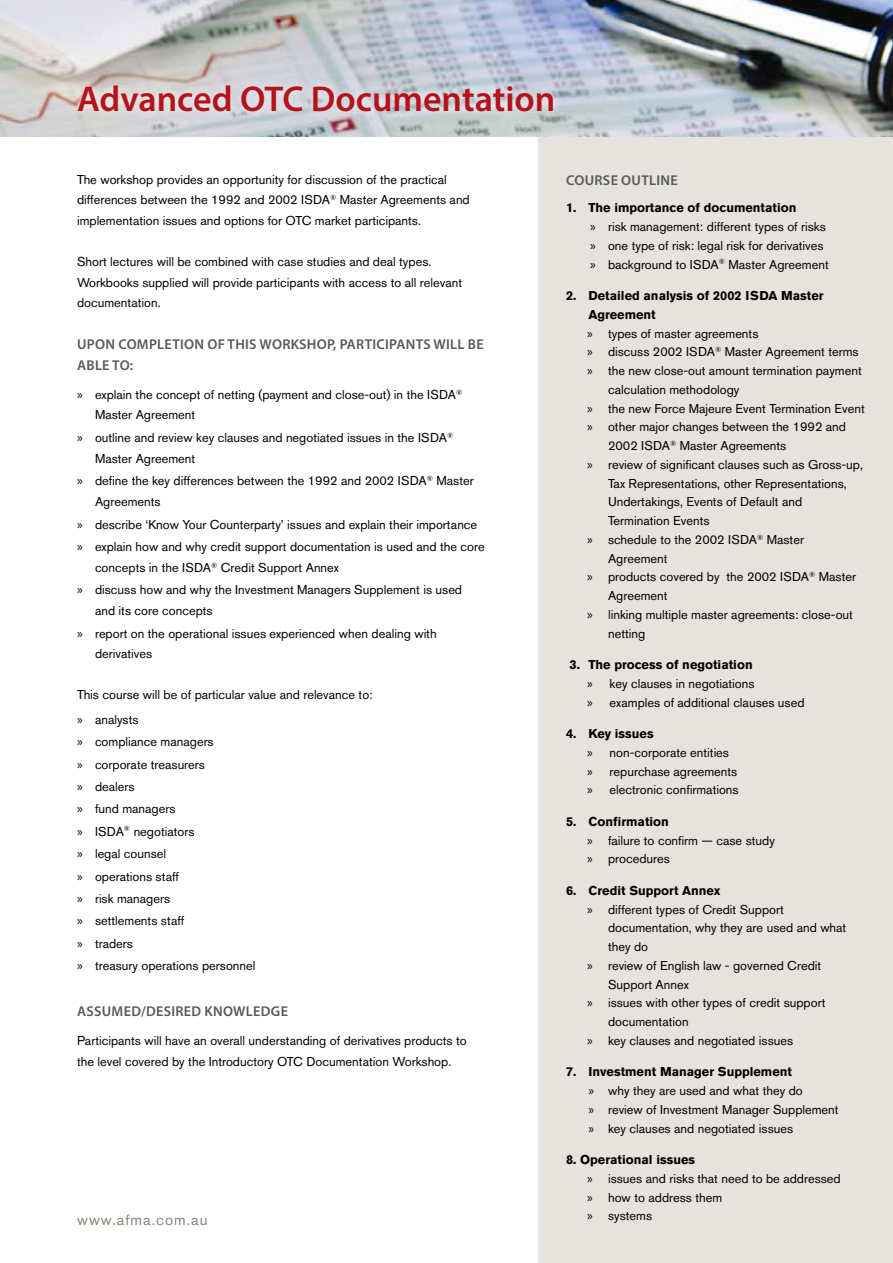
<style>
.page{position:relative;width:893px;height:1263px;background:#fff}
.page>*{position:absolute;margin:0;border:0;box-sizing:border-box;transform-origin:0 0}
.t1{font:600 36px "Myriad Pro";color:#b5121b}
.t2{font:15px "Akzidenz Grotesk BE";letter-spacing:.07em;color:#8f7f70}
.t3{font:600 14.25px/21px "Myriad Pro";letter-spacing:.02em;color:#58595b}
.t4{font:12.75px/18.8px "Akzidenz Grotesk BE";color:#000}
.t5{font:700 12.75px "Akzidenz Grotesk BE";color:#000}
.s1{font-family:"Myriad Pro";font-size:13.5px}
.s2{font-weight:700}
</style>
<div class="page">
<div style="left:539px;top:0;width:354px;height:1263px;background:#e6e2dd"></div>
<img style="left:0;top:0;width:893px;height:136px">
<div style="left:69px;top:77px;width:494px;height:44px;background:#fff;opacity:.75"></div>
<h1 class="t1" style="left:77px;top:76px;width:480px">Advanced OTC Documentation</h1>
<p class="t4" style="left:77px;top:169px;width:394px;line-height:20.5px">The workshop provides an opportunity for discussion of the practical differences between the 1992 and 2002 ISDA<sup>®</sup> Master Agreements and implementation issues and options for OTC market participants.</p>
<p class="t4" style="left:77px;top:251px;width:387px;line-height:20.5px">Short lectures will be combined with case studies and deal types.<br>Workbooks supplied will provide participants with access to all relevant documentation.</p>
<p class="t3" style="left:77px;top:333px;width:408px">UPON COMPLETION OF THIS WORKSHOP, PARTICIPANTS WILL BE<br>ABLE TO:</p>
<p class="t4" style="left:95px;top:384px;width:369px;line-height:20.5px;text-indent:-18px"><span class="s1">»</span> explain the concept of netting (payment and close-out) in the ISDA<sup>®<br></sup>Master Agreement</p>
<p class="t4" style="left:95px;top:427px;width:360px;line-height:20.5px;text-indent:-18px"><span class="s1">»</span> outline and review key clauses and negotiated issues in the ISDA<sup>®<br></sup>Master Agreement</p>
<p class="t4" style="left:95px;top:470px;width:380px;line-height:20.5px;text-indent:-18px"><span class="s1">»</span> define the key differences between the 1992 and 2002 ISDA<sup>®</sup> Master<br>Agreements</p>
<p class="t4" style="left:77px;top:513px;width:409px;line-height:22.6px"><span class="s1">»</span> describe ‘Know Your Counterparty’ issues and explain their importance <span class="s1">»</span> explain how and why credit support documentation is used and the core</p>
<p class="t4" style="left:77px;top:556px;width:387px;line-height:22.6px;text-indent:18px">concepts in the ISDA<sup>®</sup> Credit Support Annex<br><span class="s1">»</span> discuss how and why the Investment Managers Supplement is used</p>
<p class="t4" style="left:77px;top:599px;width:361px;line-height:22.6px;text-indent:18px">and its core concepts<br><span class="s1">»</span> report on the operational issues experienced when dealing with</p>
<p class="t4" style="left:95px;top:644px;width:59px">derivatives</p>
<p class="t4" style="left:77px;top:683px;width:297px;line-height:24.5px">This course will be of particular value and relevance to: <span class="s1">»</span> analysts</p>
<p class="t4" style="left:77px;top:730px;width:180px;line-height:22.4px"><span class="s1">»</span> compliance managers<br><span class="s1">»</span> corporate treasurers<br><span class="s1">»</span> dealers<br><span class="s1">»</span> fund managers<br><span class="s1">»</span> ISDA<sup>®</sup> negotiators<br><span class="s1">»</span> legal counsel<br><span class="s1">»</span> operations staff<br><span class="s1">»</span> risk managers<br><span class="s1">»</span> settlements staff<br><span class="s1">»</span> traders<br><span class="s1">»</span> treasury operations personnel</p>
<p class="t3" style="left:77px;top:1000px;width:212px">ASSUMED/DESIRED KNOWLEDGE</p>
<p class="t4" style="left:77px;top:1030px;width:391px;line-height:20.5px">Participants will have an overall understanding of derivatives products to the level covered by the Introductory OTC Documentation Workshop.</p>
<p class="t3" style="left:566px;top:169px;width:113px">COURSE OUTLINE</p>
<p class="t4" style="left:590px;top:198px;width:240px;text-indent:-24px"><span class="s2">1. The importance of documentation<br></span><span class="s1">»</span> risk management: different types of risks <span class="s1">»</span> one type of risk: legal risk for derivatives <span class="s1">»</span> background to ISDA<sup>®</sup> Master Agreement</p>
<p class="t5" style="left:566px;top:288px;width:259px">2. Detailed analysis of 2002 ISDA Master</p>
<p class="t5" style="left:589px;top:307px;width:69px">Agreement</p>
<p class="t4" style="left:587px;top:324px;width:173px"><span class="s1">»</span> types of master agreements</p>
<p class="t4" style="left:587px;top:342px;width:273px"><span class="s1">»</span> discuss 2002 ISDA<sup>®</sup> Master Agreement terms</p>
<p class="t4" style="left:587px;top:361px;width:276px"><span class="s1">»</span> the new close-out amount termination payment</p>
<p class="t4" style="left:608px;top:380px;width:133px">calculation methodology</p>
<p class="t4" style="left:587px;top:399px;width:279px"><span class="s1">»</span> the new Force Majeure Event Termination Event</p>
<p class="t4" style="left:587px;top:417px;width:261px"><span class="s1">»</span> other major changes between the 1992 and</p>
<p class="t4" style="left:608px;top:436px;width:180px">2002 ISDA<sup>®</sup> Master Agreements</p>
<p class="t4" style="left:587px;top:455px;width:277px"><span class="s1">»</span> review of significant clauses such as Gross-up,</p>
<p class="t4" style="left:608px;top:474px;width:240px">Tax Representations, other Representations,</p>
<p class="t4" style="left:608px;top:492px;width:196px">Undertakings, Events of Default and</p>
<p class="t4" style="left:608px;top:511px;width:103px">Termination Events</p>
<p class="t4" style="left:587px;top:530px;width:218px"><span class="s1">»</span> schedule to the 2002 ISDA<sup>®</sup> Master</p>
<p class="t4" style="left:608px;top:549px;width:61px">Agreement</p>
<p class="t4" style="left:587px;top:567px;width:270px"><span class="s1">»</span> products covered by the 2002 ISDA<sup>®</sup> Master</p>
<p class="t4" style="left:608px;top:586px;width:61px">Agreement</p>
<p class="t4" style="left:587px;top:605px;width:267px"><span class="s1">»</span> linking multiple master agreements: close-out</p>
<p class="t4" style="left:608px;top:624px;width:39px">netting</p>
<p class="t4" style="left:587px;top:655px;width:219px;text-indent:-18px"><span class="s2">3. The process of negotiation<br></span><span class="s1">»</span> key clauses in negotiations<br><span class="s1">»</span> examples of additional clauses used</p>
<p class="t4" style="left:587px;top:724px;width:153px;text-indent:-21px"><span class="s2">4. Key issues<br></span><span class="s1">»</span> non-corporate entities<br><span class="s1">»</span> repurchase agreements <span class="s1">»</span> electronic confirmations</p>
<p class="t4" style="left:587px;top:812px;width:189px;text-indent:-21px"><span class="s2">5. Confirmation<br></span><span class="s1">»</span> failure to confirm — case study <span class="s1">»</span> procedures</p>
<p class="t5" style="left:566px;top:883px;width:156px">6. Credit Support Annex</p>
<p class="t4" style="left:587px;top:900px;width:198px"><span class="s1">»</span> different types of Credit Support</p>
<p class="t4" style="left:608px;top:918px;width:240px">documentation, why they are used and what</p>
<p class="t4" style="left:608px;top:937px;width:42px">they do</p>
<p class="t4" style="left:587px;top:956px;width:236px"><span class="s1">»</span> review of English law - governed Credit</p>
<p class="t4" style="left:608px;top:975px;width:82px">Support Annex</p>
<p class="t4" style="left:587px;top:993px;width:240px"><span class="s1">»</span> issues with other types of credit support</p>
<p class="t4" style="left:608px;top:1012px;width:82px">documentation</p>
<p class="t4" style="left:587px;top:1031px;width:208px"><span class="s1">»</span> key clauses and negotiated issues</p>
<p class="t4" style="left:589px;top:1062px;width:252px;text-indent:-22px"><span class="s2">7. Investment Manager Supplement<br></span><span class="s1">»</span> why they are used and what they do<br><span class="s1">»</span> review of Investment Manager Supplement <span class="s1">»</span> key clauses and negotiated issues</p>
<p class="t4" style="left:587px;top:1150px;width:255px;text-indent:-21px"><span class="s2">8. Operational issues<br></span><span class="s1">»</span> issues and risks that need to be addressed <span class="s1">»</span> how to address them</p>
<p class="t2" style="left:77px;top:1211px;width:132px">www.afma.com.au</p>
<p class="t4" style="left:587px;top:1206px;width:67px"><span class="s1">»</span> systems</p>
</div>
